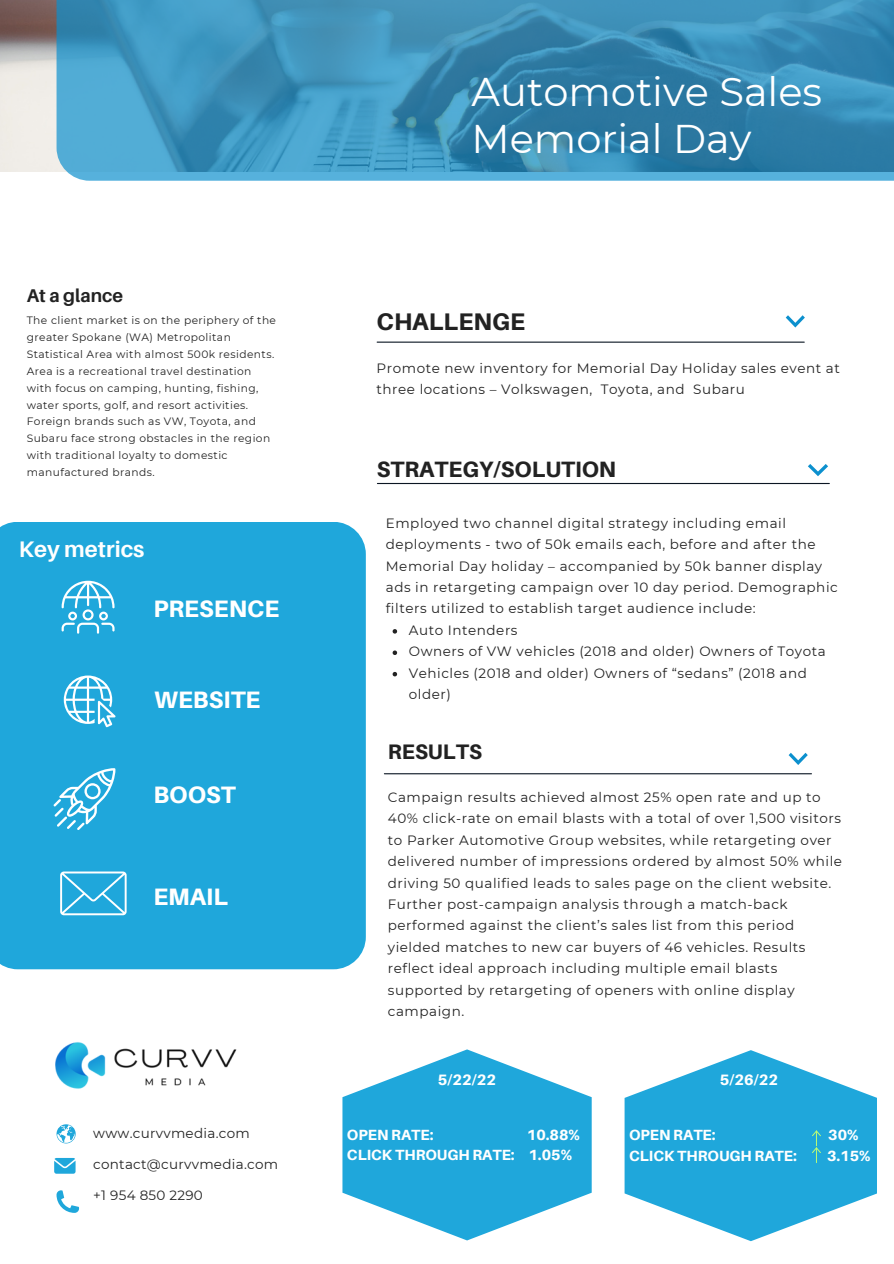
<style>
.page{position:relative;width:894px;height:1264px;background:#fff}
.page>*{position:absolute;margin:0;border:0;box-sizing:border-box;transform-origin:0 0}
.t1{font:40.05px "Montserrat";color:#fff}
.t2{font:800 24px "Aileron";color:#222}
.t3{font:800 23.7px "Aileron";color:#fff}
.t4{font:700 22.5px "Aileron";color:#fff}
.t5{font:800 22.2px "Aileron";color:#222}
.t6{font:800 21px "Aileron";color:#222}
.t7{font:700 18.45px "Aileron";color:#222}
.t8{font:800 15px "Aileron";color:#fff}
.t9{font:800 14.7px "Aileron";color:#fff}
.t10{font:13.5px/21.5px "Montserrat";letter-spacing:.04em;color:#222}
.t11{font:13.5px "Montserrat";letter-spacing:.02em;color:#222}
.t12{font:10.65px/17px "Montserrat";letter-spacing:.04em;color:#222}
</style>
<div class="page">
<div style="left:0;top:522px;width:366px;height:447px;background:#1fa7db"></div>
<img style="left:0;top:0;width:56px;height:171px">
<svg style="left:56px;top:0;width:837px;height:181px;background:#3c90b9"></svg>
<hr style="left:377px;top:341px;width:427px;height:2px;background:#0b1623">
<hr style="left:377px;top:483px;width:452px;height:1px;background:#0b1623">
<hr style="left:384px;top:773px;width:427px;height:1px;background:#0b1623">
<svg style="left:785px;top:315px;width:19px;height:12px"></svg>
<svg style="left:808px;top:464px;width:19px;height:12px"></svg>
<svg style="left:788px;top:752px;width:19px;height:13px"></svg>
<svg style="left:56px;top:1124px;width:20px;height:19px"></svg>
<img style="left:55px;top:1042px;width:182px;height:47px">
<svg style="left:54px;top:1157px;width:21px;height:16px"></svg>
<svg style="left:56px;top:1190px;width:23px;height:22px"></svg>
<svg style="left:62px;top:580px;width:52px;height:53px"></svg>
<svg style="left:64px;top:675px;width:52px;height:52px"></svg>
<svg style="left:53px;top:768px;width:62px;height:62px;background:#50bae2"></svg>
<svg style="left:60px;top:871px;width:67px;height:44px;background:#51bae2"></svg>
<svg style="left:342px;top:1049px;width:249px;height:191px;fill:#1fa7db"></svg>
<svg style="left:624px;top:1050px;width:252px;height:191px;fill:#1fa7db"></svg>
<svg style="left:392px;top:629px;width:5px;height:4px"></svg>
<svg style="left:392px;top:650px;width:5px;height:5px"></svg>
<svg style="left:392px;top:672px;width:5px;height:4px"></svg>
<svg style="left:811px;top:1130px;width:9px;height:33px"></svg>
<p class="t7" style="left:27px;top:284px;width:98px">At a glance</p>
<p class="t12" style="left:27px;top:312px;width:251px">The client market is on the periphery of the greater Spokane (WA) Metropolitan Statistical Area with almost 500k residents.<br>Area is a recreational travel destination with focus on camping, hunting, fishing, water sports, golf, and resort activities.<br>Foreign brands such as VW, Toyota, and Subaru face strong obstacles in the region with traditional loyalty to domestic manufactured brands.</p>
<p class="t4" style="left:19px;top:535px;width:127px">Key metrics</p>
<p class="t3" style="left:153px;top:594px;width:127px">PRESENCE</p>
<p class="t3" style="left:154px;top:684px;width:108px">WEBSITE</p>
<p class="t3" style="left:153px;top:780px;width:84px">BOOST</p>
<p class="t3" style="left:153px;top:881px;width:76px">EMAIL</p>
<p class="t11" style="left:93px;top:1124px;width:158px">www.curvvmedia.com</p>
<p class="t11" style="left:93px;top:1156px;width:186px">contact@curvvmedia.com</p>
<p class="t11" style="left:93px;top:1186px;width:111px">+1 954 850 2290</p>
<p class="t1" style="left:471px;top:67px;width:352px">Automotive Sales</p>
<p class="t1" style="left:471px;top:114px;width:281px">Memorial Day</p>
<p class="t2" style="left:376px;top:306px;width:150px">CHALLENGE</p>
<p class="t10" style="left:376px;top:357px;width:464px">Promote new inventory for Memorial Day Holiday sales event at three locations – Volkswagen, Toyota, and Subaru</p>
<p class="t5" style="left:377px;top:456px;width:241px">STRATEGY/SOLUTION</p>
<p class="t10" style="left:386px;top:512px;width:453px">Employed two channel digital strategy including email deployments - two of 50k emails each, before and after the Memorial Day holiday – accompanied by 50k banner display ads in retargeting campaign over 10 day period. Demographic filters utilized to establish target audience include:</p>
<p class="t10" style="left:408px;top:619px;width:110px">Auto Intenders</p>
<p class="t10" style="left:408px;top:640px;width:418px">Owners of VW vehicles (2018 and older) Owners of Toyota</p>
<p class="t10" style="left:408px;top:662px;width:399px">Vehicles (2018 and older) Owners of “sedans” (2018 and older)</p>
<p class="t6" style="left:388px;top:739px;width:96px">RESULTS</p>
<p class="t10" style="left:388px;top:786px;width:455px">Campaign results achieved almost 25% open rate and up to 40% click-rate on email blasts with a total of over 1,500 visitors to Parker Automotive Group websites, while retargeting over delivered number of impressions ordered by almost 50% while driving 50 qualified leads to sales page on the client website.<br>Further post-campaign analysis through a match-back performed against the client’s sales list from this period yielded matches to new car buyers of 46 vehicles. Results reflect ideal approach including multiple email blasts supported by retargeting of openers with online display campaign.</p>
<p class="t8" style="left:438px;top:1070px;width:60px">5/22/22</p>
<p class="t8" style="left:719px;top:1070px;width:60px">5/26/22</p>
<p class="t9" style="left:347px;top:1125px;width:88px">OPEN RATE:</p>
<p class="t9" style="left:526px;top:1125px;width:55px">10.88%</p>
<p class="t9" style="left:347px;top:1145px;width:226px">CLICK THROUGH RATE: 1.05%</p>
<p class="t9" style="left:629px;top:1125px;width:88px">OPEN RATE:</p>
<p class="t9" style="left:828px;top:1125px;width:32px">30%</p>
<p class="t9" style="left:629px;top:1146px;width:169px">CLICK THROUGH RATE:</p>
<p class="t9" style="left:826px;top:1146px;width:45px">3.15%</p>
</div>
